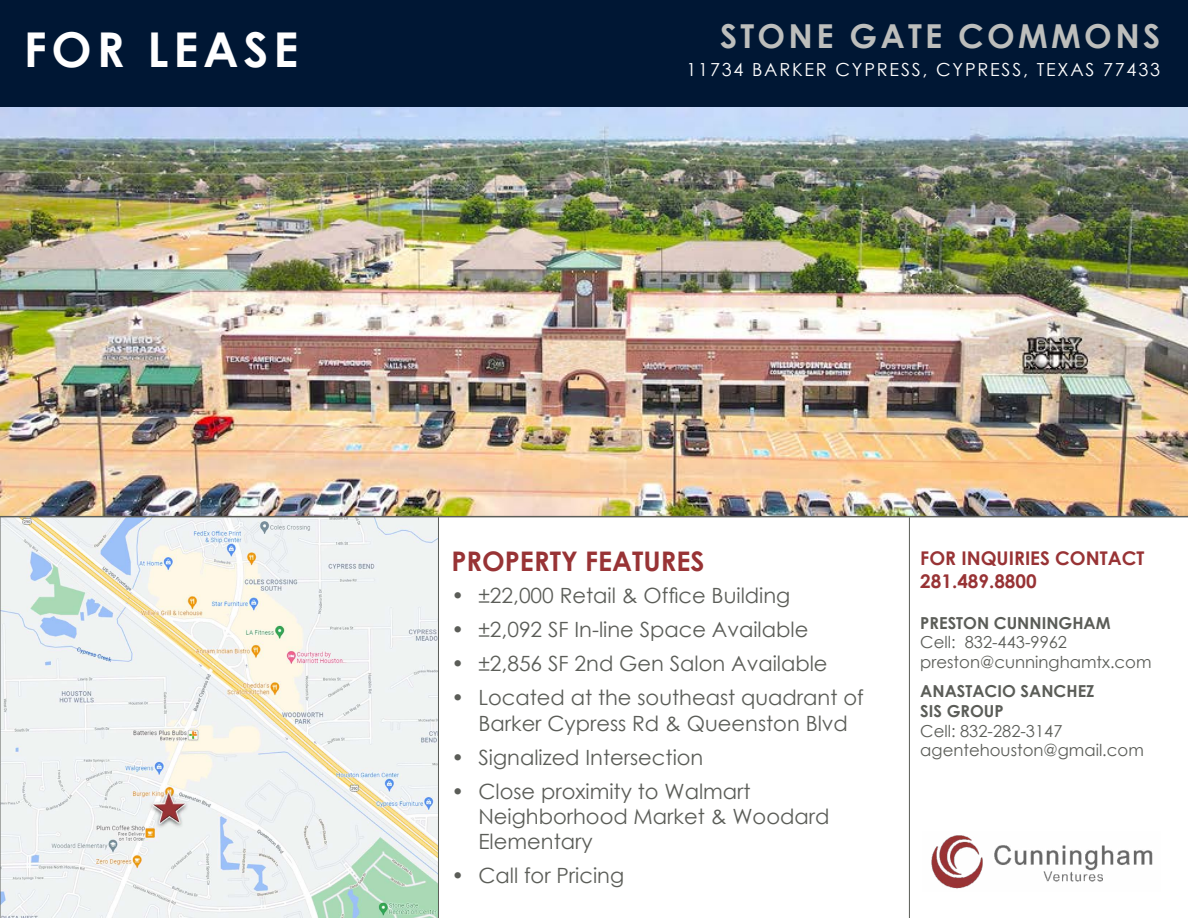
<style>
.page{position:relative;width:1188px;height:918px;background:#fff}
.page>*{position:absolute;margin:0;border:0;box-sizing:border-box;transform-origin:0 0}
.t1{font:700 48px "Century Gothic";letter-spacing:.1em;color:#fff}
.t2{font:700 33px "Century Gothic";letter-spacing:.1em;color:#bdbebc}
.t3{font:700 27px "Century Gothic";color:#983335}
.t4{font:21px/25.2px "Century Gothic";color:#5b5d58;text-align:center}
.t5{font:700 18.9px/22.6px "Century Gothic";color:#983335}
.t6{font:18px "Century Gothic";letter-spacing:.1em;color:#fff}
.t7{font:16.5px/19.8px "Century Gothic";color:#5b5d58}
.t8{font:700 16.5px/19.8px "Century Gothic";color:#5b5d58}
</style>
<div class="page">
<svg style="left:0;top:517px;width:439px;height:401px"></svg>
<hr style="left:909px;top:517px;width:1px;height:401px;background:#5b5d58">
<img style="left:931px;top:835px;width:222px;height:54px">
<img style="left:0;top:107px;width:1188px;height:409px">
<div style="left:0;top:1px;width:1188px;height:106px;background:#001734"></div>
<hr style="left:0;top:516px;width:1188px;height:1px;background:#5b5d58">
<h1 class="t1" style="left:24px;top:13px;width:276px">FOR LEASE</h1>
<h2 class="t2" style="left:720px;top:11px;width:442px">STONE GATE COMMONS</h2>
<p class="t6" style="left:686px;top:57px;width:475px">11734 BARKER CYPRESS, CYPRESS, TEXAS 77433</p>
<p class="t3" style="left:451px;top:541px;width:255px">PROPERTY FEATURES</p>
<p class="t4" style="left:451px;top:583px;width:341px">• ±22,000 Retail &amp; Office Building</p>
<p class="t4" style="left:451px;top:617px;width:358px">• ±2,092 SF In-line Space Available</p>
<p class="t4" style="left:451px;top:651px;width:378px">• ±2,856 SF 2nd Gen Salon Available</p>
<p class="t4" style="left:451px;top:685px;width:414px">• Located at the southeast quadrant of<br>Barker Cypress Rd &amp; Queenston Blvd</p>
<p class="t4" style="left:451px;top:744px;width:254px">• Signalized Intersection</p>
<p class="t4" style="left:478px;top:778px;width:353px;text-align:left;text-indent:-27px">• Close proximity to Walmart<br>Neighborhood Market &amp; Woodard<br>Elementary</p>
<p class="t4" style="left:451px;top:863px;width:174px">• Call for Pricing</p>
<p class="t5" style="left:920px;top:546px;width:226px">FOR INQUIRIES CONTACT<br>281.489.8800</p>
<p class="t8" style="left:920px;top:612px;width:192px">PRESTON CUNNINGHAM</p>
<p class="t7" style="left:920px;top:632px;width:233px">Cell: 832-443-9962 preston@cunninghamtx.com</p>
<p class="t8" style="left:920px;top:680px;width:176px">ANASTACIO SANCHEZ<br>SIS GROUP</p>
<p class="t7" style="left:920px;top:721px;width:225px">Cell: 832-282-3147 agentehouston@gmail.com</p>
</div>
